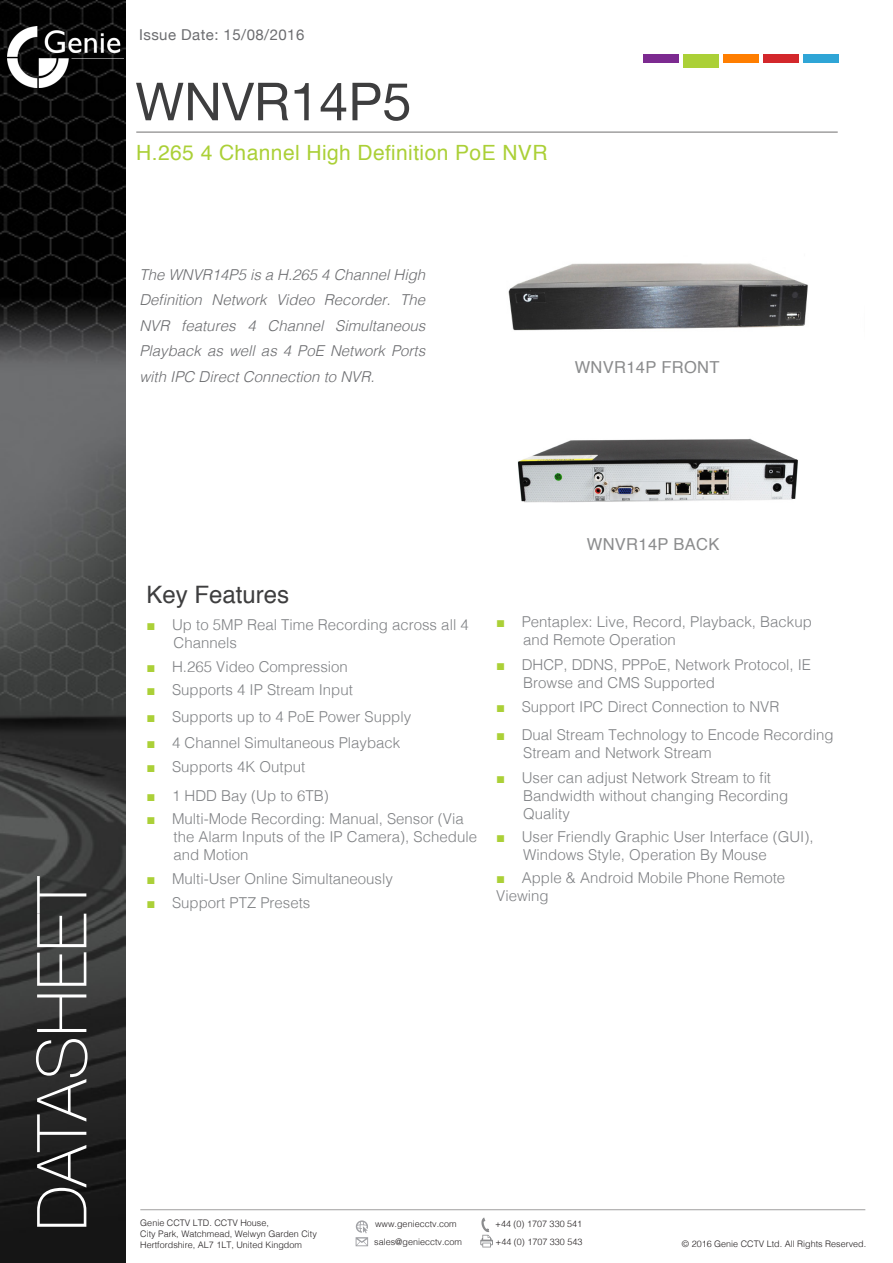
<style>
.page{position:relative;width:893px;height:1263px;background:#fff}
.page>*{position:absolute;margin:0;border:0;box-sizing:border-box;transform-origin:0 0}
.t1{font:100 69px "Helvetica Neue";color:#fff}
.Main_Product_Code{font:52.5px "Helvetica Neue";color:#3e3e3f}
.t2{font:45px "Helvetica";color:#fff}
.Sub_Headers{font:24px "Helvetica";color:#3e3e3f}
.Product_Name{font:21px "Helvetica";letter-spacing:.02em;color:#abd037}
.Product_Image_Code{font:16.5px "Helvetica";letter-spacing:.02em;color:#8b8c8d}
.t3{font:300 15px/18px "Helvetica";color:#808285}
.Key_Features_Bullets{font:italic 300 15px/25.5px "Helvetica";color:#6c6d70;text-align:justify}
.t4{font:15px "Helvetica Neue";letter-spacing:.03em;color:#6c6d70}
.t5{font:300 9px/10.8px "Helvetica";color:#231f20}
.s1{font-family:"Times New Roman";font-weight:400;color:#abd037}
</style>
<div class="page">
<img style="left:0;top:0;width:125px;height:1263px">
<hr style="left:140px;top:1209px;width:725px;height:1px;background:#a09f9f">
<svg style="left:480px;top:1217px;width:13px;height:30px"></svg>
<svg style="left:356px;top:1220px;width:12px;height:26px"></svg>
<img style="left:7px;top:27px;width:116px;height:60px">
<hr style="left:136px;top:131px;width:702px;height:2px;background:#a09f9f">
<div style="left:643px;top:54px;width:35px;height:8px;background:#7c2a90"></div>
<div style="left:684px;top:54px;width:35px;height:14px;background:#abd037"></div>
<div style="left:723px;top:54px;width:35px;height:8px;background:#ff7e00"></div>
<div style="left:764px;top:54px;width:35px;height:8px;background:#d3272b"></div>
<div style="left:804px;top:54px;width:35px;height:8px;background:#2fa5d6"></div>
<img style="left:508px;top:263px;width:300px;height:68px">
<img style="left:517px;top:438px;width:281px;height:65px">
<p class="t4" style="left:139px;top:24px;width:167px">Issue Date: 15/08/2016</p>
<p class="Main_Product_Code" style="left:135px;top:64px;width:278px">WNVR14P5</p>
<p class="Product_Name" style="left:136px;top:136px;width:413px">H.265 4 Channel High Definition PoE NVR</p>
<p class="Key_Features_Bullets" style="left:139px;top:261px;width:287px">The WNVR14P5 is a H.265 4 Channel High Definition Network Video Recorder. The NVR features 4 Channel Simultaneous Playback as well as 4 PoE Network Ports with IPC Direct Connection to NVR.</p>
<p class="Product_Image_Code" style="left:575px;top:354px;width:146px">WNVR14P FRONT</p>
<h1 class="t1" style="left:10px;top:1231px;width:357px;rotate:-90deg">DATASHEET</h1>
<h3 class="t2" style="left:3px;top:1212px;width:265px;rotate:-90deg">DATASHEET</h3>
<p class="Sub_Headers" style="left:147px;top:576px;width:144px">Key Features</p>
<p class="t3" style="left:174px;top:615px;width:297px;text-indent:-27px"><span class="s1">■</span> Up to 5MP Real Time Recording across all 4<br>Channels</p>
<p class="t3" style="left:147px;top:656px;width:203px"><span class="s1">■</span> H.265 Video Compression</p>
<p class="t3" style="left:147px;top:680px;width:208px"><span class="s1">■</span> Supports 4 IP Stream Input</p>
<p class="t3" style="left:147px;top:706px;width:266px"><span class="s1">■</span> Supports up to 4 PoE Power Supply</p>
<p class="t3" style="left:147px;top:732px;width:255px"><span class="s1">■</span> 4 Channel Simultaneous Playback</p>
<p class="t3" style="left:147px;top:757px;width:160px"><span class="s1">■</span> Supports 4K Output</p>
<p class="t3" style="left:147px;top:785px;width:184px"><span class="s1">■</span> 1 HDD Bay (Up to 6TB)</p>
<p class="t3" style="left:174px;top:809px;width:305px;text-indent:-27px"><span class="s1">■</span> Multi-Mode Recording: Manual, Sensor (Via the Alarm Inputs of the IP Camera), Schedule and Motion</p>
<p class="t3" style="left:147px;top:869px;width:248px"><span class="s1">■</span> Multi-User Online Simultaneously</p>
<p class="t3" style="left:147px;top:892px;width:165px"><span class="s1">■</span> Support PTZ Presets</p>
<p class="Product_Image_Code" style="left:587px;top:531px;width:134px">WNVR14P BACK</p>
<p class="t3" style="left:523px;top:612px;width:290px;text-indent:-27px"><span class="s1">■</span> Pentaplex: Live, Record, Playback, Backup and Remote Operation</p>
<p class="t3" style="left:523px;top:654px;width:289px;text-indent:-27px"><span class="s1">■</span> DHCP, DDNS, PPPoE, Network Protocol, IE<br>Browse and CMS Supported</p>
<p class="t3" style="left:496px;top:697px;width:285px"><span class="s1">■</span> Support IPC Direct Connection to NVR</p>
<p class="t3" style="left:523px;top:725px;width:312px;text-indent:-27px"><span class="s1">■</span> Dual Stream Technology to Encode Recording<br>Stream and Network Stream</p>
<p class="t3" style="left:523px;top:767px;width:267px;text-indent:-27px"><span class="s1">■</span> User can adjust Network Stream to fit<br>Bandwidth without changing Recording<br>Quality</p>
<p class="t3" style="left:523px;top:827px;width:292px;text-indent:-27px"><span class="s1">■</span> User Friendly Graphic User Interface (GUI),<br>Windows Style, Operation By Mouse</p>
<p class="t3" style="left:496px;top:868px;width:290px"><span class="s1">■</span> Apple &amp; Android Mobile Phone Remote<br>Viewing</p>
<p class="t5" style="left:140px;top:1217px;width:178px">Genie CCTV LTD. CCTV House,<br>City Park, Watchmead, Welwyn Garden City<br>Hertfordshire, AL7 1LT, United Kingdom</p>
<p class="t5" style="left:375px;top:1218px;width:83px">www.geniecctv.com</p>
<p class="t5" style="left:495px;top:1218px;width:88px">+44 (0) 1707 330 541</p>
<p class="t5" style="left:374px;top:1235px;width:89px">sales@geniecctv.com</p>
<p class="t5" style="left:495px;top:1236px;width:88px">+44 (0) 1707 330 543</p>
<p class="t5" style="left:682px;top:1238px;width:186px">© 2016 Genie CCTV Ltd. All Rights Reserved.</p>
</div>
